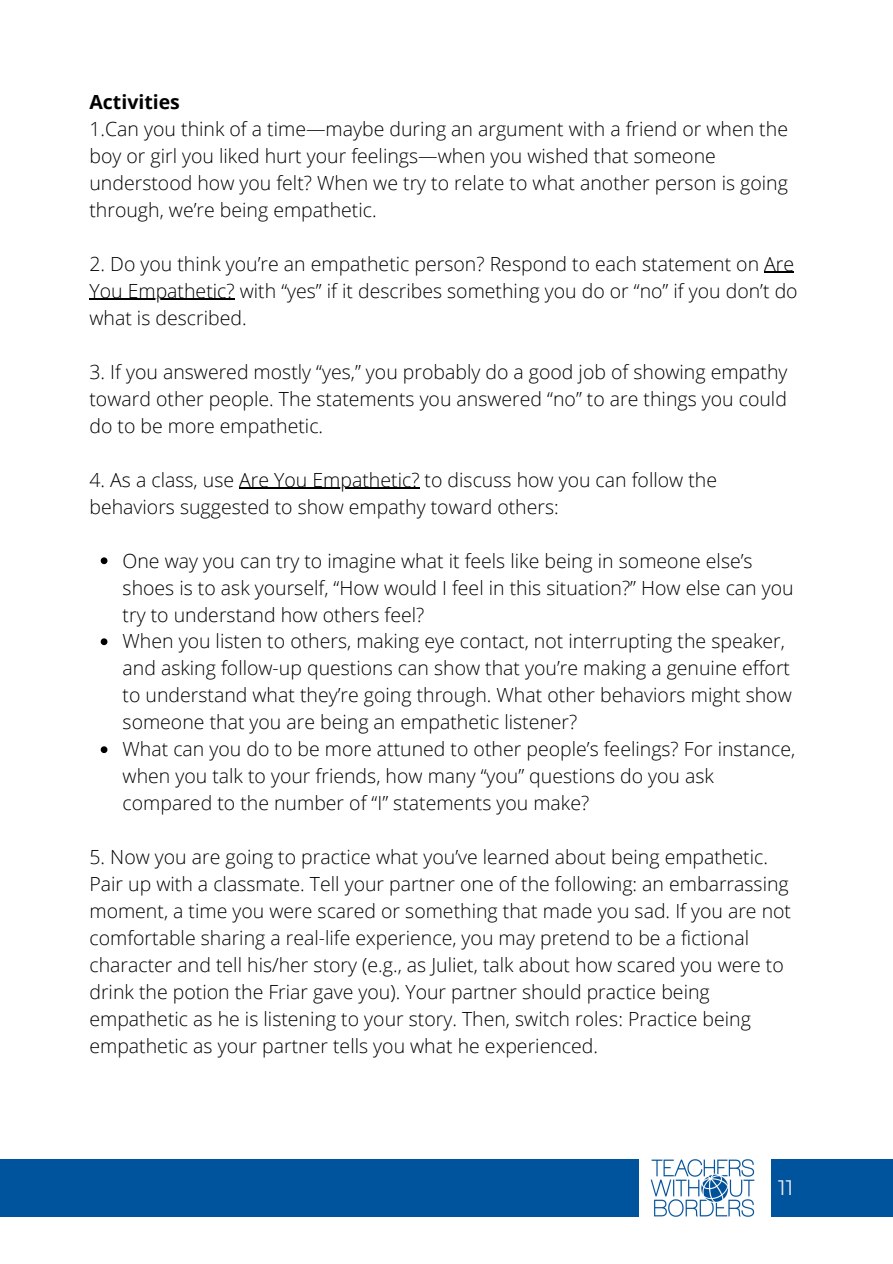
<style>
.page{position:relative;width:893px;height:1264px;background:#fff}
.page>*{position:absolute;margin:0;border:0;box-sizing:border-box;transform-origin:0 0}
.t1{font:21px "Montserrat";color:#eaeaea}
.t2{font:300 19.5px/27px "Open Sans";color:#000}
.t3{font:700 19.5px "Open Sans";color:#000}
</style>
<div class="page">
<svg style="left:101px;top:557px;width:6px;height:7px"></svg>
<svg style="left:101px;top:638px;width:6px;height:7px"></svg>
<svg style="left:101px;top:746px;width:6px;height:7px"></svg>
<hr style="left:764px;top:272px;width:30px;height:1px;background:#000">
<hr style="left:89px;top:299px;width:146px;height:1px;background:#000">
<hr style="left:239px;top:487px;width:180px;height:2px;background:#000">
<div style="left:0;top:1158px;width:892px;height:58px;background:#00549e"></div>
<img style="left:639px;top:1158px;width:131px;height:59px">
<p class="t3" style="left:89px;top:88px;width:92px">Activities</p>
<p class="t2" style="left:89px;top:115px;width:700px">1.Can you think of a time—maybe during an argument with a friend or when the boy or girl you liked hurt your feelings—when you wished that someone understood how you felt? When we try to relate to what another person is going through, we’re being empathetic.</p>
<p class="t2" style="left:89px;top:249px;width:709px">2. Do you think you’re an empathetic person? Respond to each statement on Are<br>You Empathetic? with “yes” if it describes something you do or “no” if you don’t do what is described.</p>
<p class="t2" style="left:89px;top:357px;width:699px;text-align:justify">3. If you answered mostly “yes,” you probably do a good job of showing empathy toward other people. The statements you answered “no” to are things you could do to be more empathetic.</p>
<p class="t2" style="left:89px;top:465px;width:629px">4. As a class, use Are You Empathetic? to discuss how you can follow the behaviors suggested to show empathy toward others:</p>
<p class="t2" style="left:123px;top:546px;width:674px">One way you can try to imagine what it feels like being in someone else’s shoes is to ask yourself, “How would I feel in this situation?” How else can you try to understand how others feel?<br>When you listen to others, making eye contact, not interrupting the speaker, and asking follow-up questions can show that you’re making a genuine effort to understand what they’re going through. What other behaviors might show someone that you are being an empathetic listener?<br>What can you do to be more attuned to other people’s feelings? For instance, when you talk to your friends, how many “you” questions do you ask compared to the number of “I” statements you make?</p>
<p class="t2" style="left:89px;top:843px;width:703px">5. Now you are going to practice what you’ve learned about being empathetic.<br>Pair up with a classmate. Tell your partner one of the following: an embarrassing moment, a time you were scared or something that made you sad. If you are not comfortable sharing a real-life experience, you may pretend to be a fictional character and tell his/her story (e.g., as Juliet, talk about how scared you were to drink the potion the Friar gave you). Your partner should practice being empathetic as he is listening to your story. Then, switch roles: Practice being empathetic as your partner tells you what he experienced.</p>
<p class="t1" style="left:778px;top:1174px;width:17px">11</p>
</div>
